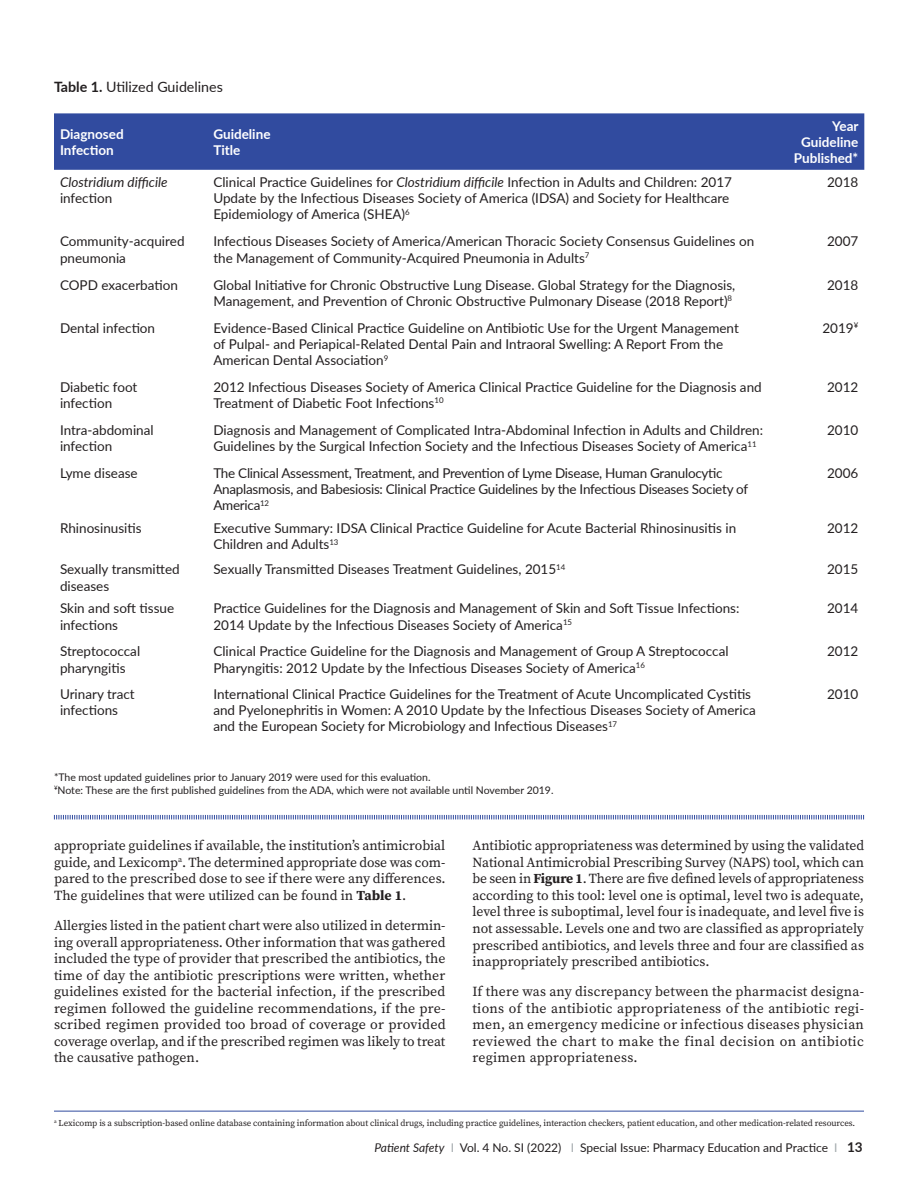
<style>
.page{position:relative;width:918px;height:1188px;background:#fff}
.page>*{position:absolute;margin:0;border:0;box-sizing:border-box;transform-origin:0 0}
.Figure_headers{font:14.25px "Lato";color:#231f20}
.Body_text{font:13.8px/16.5px "Source Serif Pro";color:#231f20;text-align:justify}
.t1{font:13.5px/16.2px "Lato";color:#231f20}
.t2{font:13.5px/16.2px "Lato";letter-spacing:-.02em;color:#231f20}
.t3{font:700 13.5px/16.2px "Lato";color:#fff;text-align:center}
.t4{font:italic 13.5px/16.2px "Lato";color:#231f20}
.t5{font:12px "Lato";color:#231f20}
.Figure_Table__Notes{font:10.5px "Lato";color:#231f20}
.footnotes{font:9px "Source Serif Pro";letter-spacing:-.01em;color:#231f20}
.s1{font-weight:700}
.s2{font-style:normal}
.s3{font-style:italic}
.s4{color:#a2a9ac}
.s5{font-weight:700;font-size:13.5px}
</style>
<div class="page">
<div style="left:54px;top:113px;width:810px;height:57px;background:#314b9f"></div>
<svg style="left:54px;top:814px;width:810px;height:6px"></svg>
<hr style="left:54px;top:1111px;width:810px;height:1px;background:#314b9f">
<p class="Figure_headers" style="left:54px;top:77px;width:170px"><span class="s1">Table 1.</span> Utilized Guidelines</p>
<p class="t3" style="left:60px;top:125px;width:65px">Diagnosed</p>
<p class="t3" style="left:60px;top:142px;width:55px">Infection</p>
<p class="t3" style="left:213px;top:125px;width:59px">Guideline</p>
<p class="t3" style="left:213px;top:142px;width:29px">Title</p>
<p class="t3" style="left:832px;top:117px;width:28px">Year</p>
<p class="t3" style="left:794px;top:133px;width:66px">Guideline<br>Published*</p>
<p class="t4" style="left:60px;top:173px;width:109px">Clostridium difficile <span class="s2">infection</span></p>
<p class="t1" style="left:213px;top:173px;width:520px">Clinical Practice Guidelines for <span class="s3">Clostridium difficile</span> Infection in Adults and Children: 2017<br>Update by the Infectious Diseases Society of America (IDSA) and Society for Healthcare<br>Epidemiology of America (SHEA)<sup>6</sup></p>
<p class="t1" style="left:827px;top:173px;width:33px">2018</p>
<p class="t1" style="left:60px;top:233px;width:126px">Community-acquired pneumonia</p>
<p class="t1" style="left:213px;top:233px;width:542px">Infectious Diseases Society of America/American Thoracic Society Consensus Guidelines on the Management of Community-Acquired Pneumonia in Adults<sup>7</sup></p>
<p class="t1" style="left:827px;top:233px;width:33px">2007</p>
<p class="t1" style="left:60px;top:276px;width:119px">COPD exacerbation</p>
<p class="t1" style="left:213px;top:276px;width:523px">Global Initiative for Chronic Obstructive Lung Disease. Global Strategy for the Diagnosis,<br>Management, and Prevention of Chronic Obstructive Pulmonary Disease (2018 Report)<sup>8</sup></p>
<p class="t1" style="left:827px;top:276px;width:33px">2018</p>
<p class="t1" style="left:60px;top:319px;width:97px">Dental infection</p>
<p class="t1" style="left:213px;top:319px;width:527px">Evidence-Based Clinical Practice Guideline on Antibiotic Use for the Urgent Management of Pulpal- and Periapical-Related Dental Pain and Intraoral Swelling: A Report From the<br>American Dental Association<sup>9</sup></p>
<p class="t1" style="left:822px;top:319px;width:37px">2019<sup>¥</sup></p>
<p class="t1" style="left:60px;top:378px;width:79px">Diabetic foot</p>
<p class="t1" style="left:60px;top:394px;width:54px">infection</p>
<p class="t1" style="left:213px;top:378px;width:550px">2012 Infectious Diseases Society of America Clinical Practice Guideline for the Diagnosis and<br>Treatment of Diabetic Foot Infections<sup>10</sup></p>
<p class="t1" style="left:827px;top:378px;width:33px">2012</p>
<p class="t1" style="left:60px;top:421px;width:95px">Intra-abdominal infection</p>
<p class="t1" style="left:213px;top:421px;width:551px">Diagnosis and Management of Complicated Intra-Abdominal Infection in Adults and Children:<br>Guidelines by the Surgical Infection Society and the Infectious Diseases Society of America<sup>11</sup></p>
<p class="t1" style="left:827px;top:421px;width:33px">2010</p>
<p class="t1" style="left:60px;top:464px;width:79px">Lyme disease</p>
<p class="t2" style="left:213px;top:464px;width:536px">The Clinical Assessment, Treatment, and Prevention of Lyme Disease, Human Granulocytic<br>Anaplasmosis, and Babesiosis: Clinical Practice Guidelines by the Infectious Diseases Society of<br>America<sup>12</sup></p>
<p class="t1" style="left:827px;top:464px;width:33px">2006</p>
<p class="t1" style="left:60px;top:520px;width:83px">Rhinosinusitis</p>
<p class="t1" style="left:213px;top:520px;width:524px">Executive Summary: IDSA Clinical Practice Guideline for Acute Bacterial Rhinosinusitis in<br>Children and Adults<sup>13</sup></p>
<p class="t1" style="left:827px;top:520px;width:33px">2012</p>
<p class="t1" style="left:60px;top:561px;width:121px">Sexually transmitted diseases</p>
<p class="t1" style="left:213px;top:561px;width:354px">Sexually Transmitted Diseases Treatment Guidelines, 2015<sup>14</sup></p>
<p class="t1" style="left:827px;top:561px;width:33px">2015</p>
<p class="t1" style="left:60px;top:600px;width:116px">Skin and soft tissue infections</p>
<p class="t1" style="left:213px;top:600px;width:528px">Practice Guidelines for the Diagnosis and Management of Skin and Soft Tissue Infections:<br>2014 Update by the Infectious Diseases Society of America<sup>15</sup></p>
<p class="t1" style="left:827px;top:600px;width:33px">2014</p>
<p class="t1" style="left:60px;top:643px;width:82px">Streptococcal</p>
<p class="t1" style="left:60px;top:659px;width:67px">pharyngitis</p>
<p class="t1" style="left:213px;top:643px;width:517px">Clinical Practice Guideline for the Diagnosis and Management of Group A Streptococcal<br>Pharyngitis: 2012 Update by the Infectious Diseases Society of America<sup>16</sup></p>
<p class="t1" style="left:827px;top:643px;width:33px">2012</p>
<p class="t1" style="left:213px;top:685px;width:544px">International Clinical Practice Guidelines for the Treatment of Acute Uncomplicated Cystitis and Pyelonephritis in Women: A 2010 Update by the Infectious Diseases Society of America and the European Society for Microbiology and Infectious Diseases<sup>17</sup></p>
<p class="t1" style="left:827px;top:685px;width:33px">2010</p>
<p class="Figure_Table__Notes" style="left:54px;top:770px;width:378px">*The most updated guidelines prior to January 2019 were used for this evaluation.</p>
<p class="Figure_Table__Notes" style="left:54px;top:783px;width:501px"><sup>¥</sup>Note: These are the first published guidelines from the ADA, which were not available until November 2019.</p>
<p class="t1" style="left:60px;top:685px;width:76px">Urinary tract</p>
<p class="t1" style="left:60px;top:702px;width:60px">infections</p>
<p class="Body_text" style="left:54px;top:837px;width:393px">appropriate guidelines if available, the institution’s antimicrobial guide, and Lexicomp<sup>a</sup>. The determined appropriate dose was com&shy;pared to the prescribed dose to see if there were any differences.<br>The guidelines that were utilized can be found in <span class="s1">Table 1</span>.</p>
<p class="Body_text" style="left:54px;top:917px;width:393px">Allergies listed in the patient chart were also utilized in determin&shy;ing overall appropriateness. Other information that was gathered included the type of provider that prescribed the antibiotics, the time of day the antibiotic prescriptions were written, whether guidelines existed for the bacterial infection, if the prescribed regimen followed the guideline recommendations, if the pre&shy;scribed regimen provided too broad of coverage or provided coverage overlap, and if the prescribed regimen was likely to treat the causative pathogen.</p>
<p class="Body_text" style="left:472px;top:837px;width:393px">Antibiotic appropriateness was determined by using the validated National Antimicrobial Prescribing Survey (NAPS) tool, which can be seen in <span class="s1">Figure 1</span>. There are five defined levels of appropriateness according to this tool: level one is optimal, level two is adequate, level three is suboptimal, level four is inadequate, and level five is not assessable. Levels one and two are classified as appropriately prescribed antibiotics, and levels three and four are classified as inappropriately prescribed antibiotics.</p>
<p class="Body_text" style="left:472px;top:983px;width:393px">If there was any discrepancy between the pharmacist designa&shy;tions of the antibiotic appropriateness of the antibiotic regi&shy;men, an emergency medicine or infectious diseases physician reviewed the chart to make the final decision on antibiotic regimen appropriateness.</p>
<p class="footnotes" style="left:54px;top:1117px;width:803px"><sup>a</sup> Lexicomp is a subscription-based online database containing information about clinical drugs, including practice guidelines, interaction checkers, patient education, and other medication-related resources.</p>
<p class="t5" style="left:375px;top:1140px;width:490px"><span class="s3">Patient Safety</span> <span class="s4">I</span> Vol. 4 No. SI (2022) <span class="s4">I</span> Special Issue: Pharmacy Education and Practice <span class="s4">I</span> <span class="s5">13</span></p>
</div>
